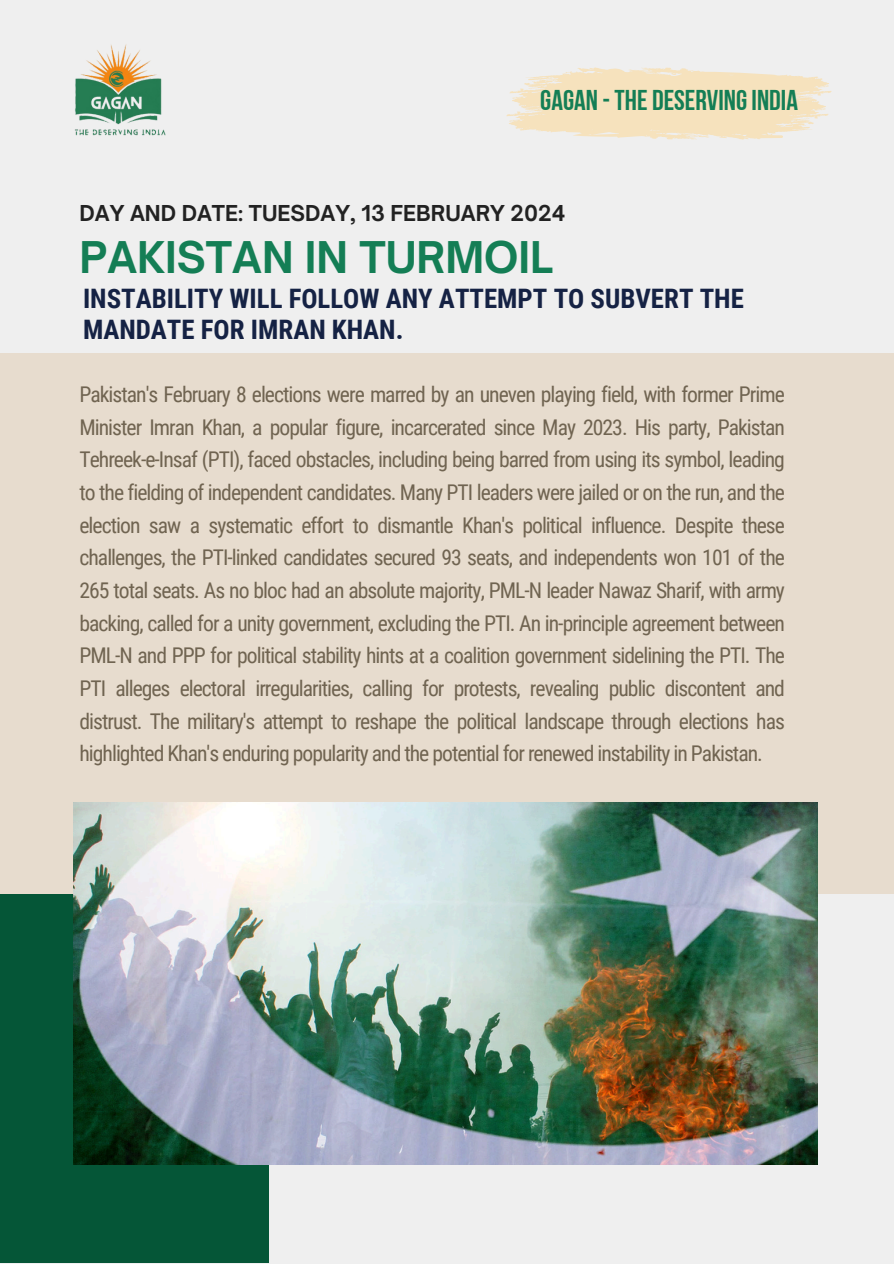
<style>
.page{position:relative;width:894px;height:1264px;background:#fff}
.page>*{position:absolute;margin:0;border:0;box-sizing:border-box;transform-origin:0 0}
.t1{font:700 41.85px "Open Sauce One";color:#147e55}
.t2{font:28.5px "Bebas Neue Cyrillic";color:#147e55}
.t3{font:700 26.85px/31.5px "Roboto Condensed";color:#152244}
.t4{font:21.6px/32.7px "Roboto Condensed";letter-spacing:-.045em;color:#706451;text-align:justify}
.t5{font:700 21px "Open Sauce One";color:#222}
</style>
<div class="page">
<div style="left:0;top:0;width:893px;height:1263px;background:#efefef"></div>
<img style="left:75px;top:44px;width:91px;height:92px">
<svg style="left:506px;top:67px;width:325px;height:73px"></svg>
<div style="left:0;top:664px;width:268px;height:599px;background:#055637"></div>
<div style="left:0;top:352px;width:893px;height:541px;background:#e7dcce"></div>
<img style="left:73px;top:802px;width:744px;height:362px">
<p class="t2" style="left:540px;top:88px;width:259px">GAGAN -THE DESERVINGINDIA</p>
<p class="t5" style="left:79px;top:199px;width:487px">DAY AND DATE: TUESDAY, 13 FEBRUARY 2024</p>
<p class="t1" style="left:79px;top:231px;width:475px">PAKISTAN IN TURMOIL</p>
<h1 class="t3" style="left:83px;top:282px;width:662px">INSTABILITY WILL FOLLOW ANY ATTEMPT TO SUBVERT THE<br>MANDATE FOR IMRAN KHAN.</h1>
<h2 class="t4" style="left:79px;top:378px;width:706px">Pakistan's February 8 elections were marred by an uneven playing field, with former Prime Minister Imran Khan, a popular figure, incarcerated since May 2023. His party, Pakistan Tehreek-e-Insaf (PTI), faced obstacles, including being barred from using its symbol, leading to the fielding of independent candidates. Many PTI leaders were jailed or on the run, and the election saw a systematic effort to dismantle Khan's political influence. Despite these challenges, the PTI-linked candidates secured 93 seats, and independents won 101 of the 265 total seats. As no bloc had an absolute majority, PML-N leader Nawaz Sharif, with army backing, called for a unity government, excluding the PTI. An in-principle agreement between PML-N and PPP for political stability hints at a coalition government sidelining the PTI. The PTI alleges electoral irregularities, calling for protests, revealing public discontent and distrust. The military's attempt to reshape the political landscape through elections has highlighted Khan's enduring popularity and the potential for renewed instability in Pakistan.</h2>
</div>
